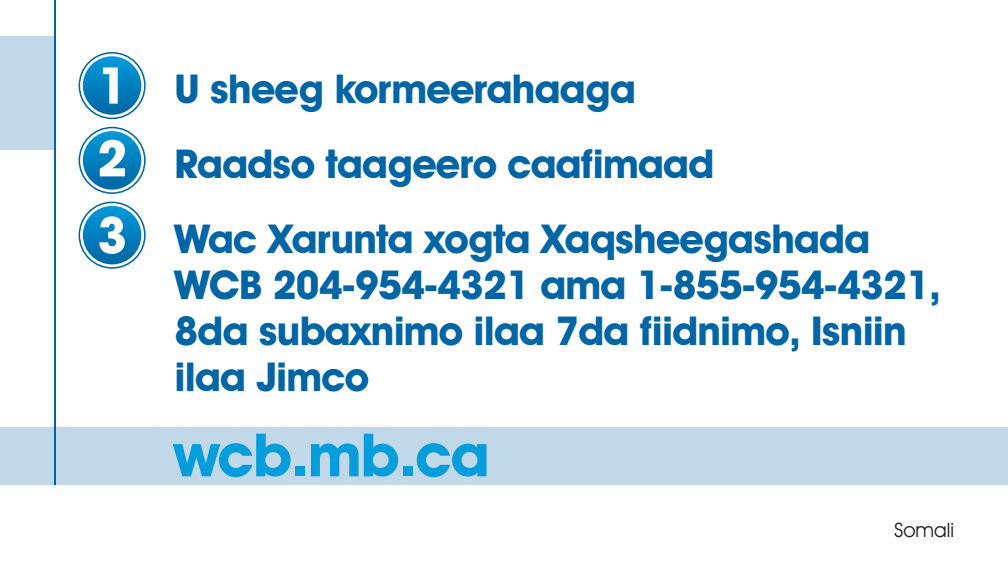
<style>
.page{position:relative;width:1008px;height:576px;background:#fff}
.page>*{position:absolute;margin:0;border:0;box-sizing:border-box;transform-origin:0 0}
.t1{font:700 60px "Avant Garde IT Cby BT";letter-spacing:-.015em;color:#069ddc}
.t2{font:700 40px/46px "Avant Garde IT Cby BT";letter-spacing:-.02em;color:#0065a4}
.t3{font:20px "Avant Garde IT Cby BT";color:#231f20}
.s1{font-size:50.8px;color:#fff}
</style>
<div class="page">
<div style="left:79px;top:52px;width:67px;height:67px;border:6px solid #0065a4;border-radius:50%"></div>
<svg style="left:81px;top:55px;width:62px;height:61px;background:#0d85c1"></svg>
<div style="left:80px;top:54px;width:64px;height:64px;border:3px solid #fff;border-radius:50%"></div>
<div style="left:79px;top:127px;width:67px;height:67px;border:6px solid #0065a4;border-radius:50%"></div>
<svg style="left:81px;top:130px;width:62px;height:61px;background:#0d85c2"></svg>
<div style="left:80px;top:128px;width:64px;height:64px;border:3px solid #fff;border-radius:50%"></div>
<div style="left:79px;top:202px;width:67px;height:67px;border:6px solid #0065a4;border-radius:50%"></div>
<svg style="left:81px;top:205px;width:62px;height:61px;background:#0d85c2"></svg>
<div style="left:80px;top:203px;width:64px;height:64px;border:3px solid #fff;border-radius:50%"></div>
<div style="left:0;top:36px;width:56px;height:114px;background:#c0d8e8"></div>
<div style="left:0;top:428px;width:1008px;height:57px;background:#c0d8e8"></div>
<hr style="left:54px;top:0;width:2px;height:485px;background:#0065a4">
<p class="t2" style="left:97px;top:66px;width:540px"><span class="s1">1</span> U sheeg kormeerahaaga</p>
<p class="t2" style="left:97px;top:140px;width:619px"><span class="s1">2</span> Raadso taageero caafimaad</p>
<p class="t2" style="left:175px;top:215px;width:768px;text-indent:-78px"><span class="s1">3</span> Wac Xarunta xogta Xaqsheegashada<br>WCB 204-954-4321 ama 1-855-954-4321,</p>
<p class="t2" style="left:175px;top:307px;width:734px">8da subaxnimo ilaa 7da fiidnimo, Isniin</p>
<p class="t2" style="left:175px;top:353px;width:196px">ilaa Jimco</p>
<p class="t1" style="left:173px;top:419px;width:318px">wcb.mb.ca</p>
<p class="t3" style="left:894px;top:518px;width:61px">Somali</p>
</div>
